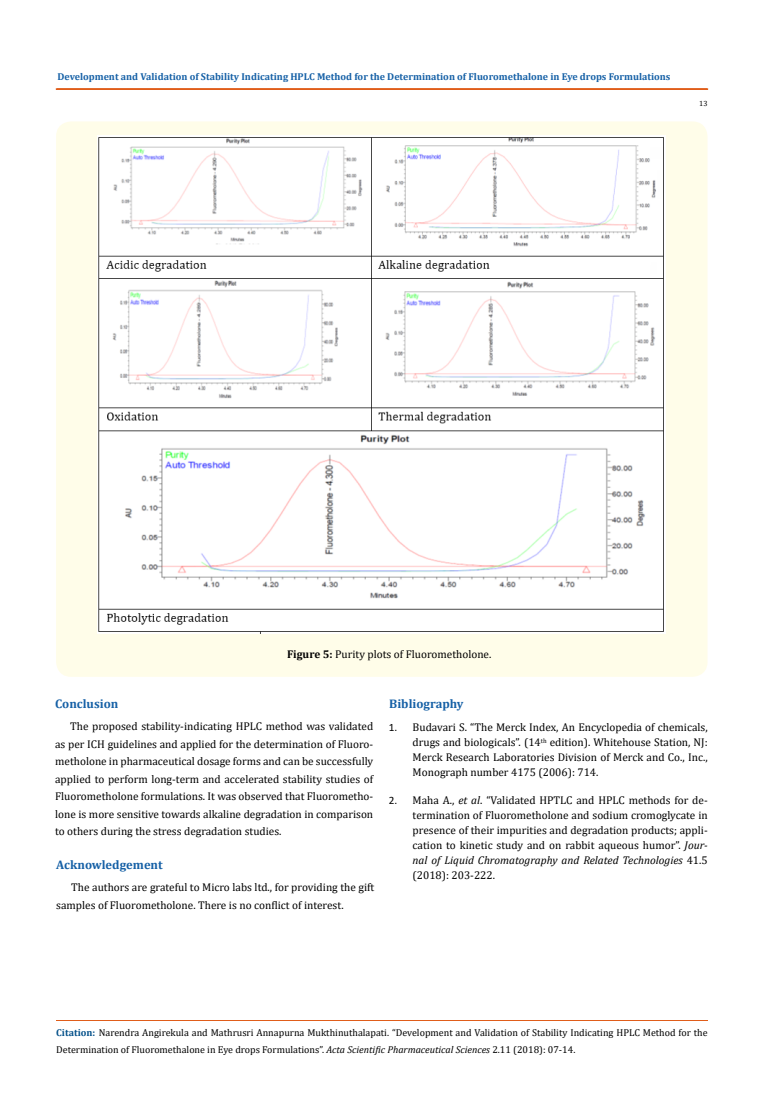
<style>
.page{position:relative;width:764px;height:1112px;background:#fff}
.page>*{position:absolute;margin:0;border:0;box-sizing:border-box;transform-origin:0 0}
.t1{font:700 12.5px "Cambria";color:#1560a6}
.t2{font:11.25px/15px "Cambria";color:#000;text-align:justify}
.t3{font:10px/17.5px "Cambria";color:#000}
.t4{font:700 10px "Cambria";color:#1560a6}
.t5{font:7.5px "Cambria";color:#000}
.s1{font-weight:700}
.s2{font-family:"Calibri"}
.s3{font-style:italic}
.s4{font-weight:700;color:#035089}
</style>
<div class="page">
<div style="left:56px;top:89px;width:652px;height:1px;border:1px solid #e05d1a"></div>
<div style="left:56px;top:121px;width:651px;height:555px;background:#fffde9;border-radius:15px"></div>
<img style="left:98px;top:136px;width:567px;height:497px">
<hr style="left:56px;top:1020px;width:652px;height:1px;background:#e05d1a">
<p class="t4" style="left:57px;top:70px;width:614px">Development and Validation of Stability Indicating HPLC Method for the Determination of Fluoromethalone in Eye drops Formulations</p>
<p class="t5" style="left:699px;top:99px;width:10px">13</p>
<p class="t2" style="left:287px;top:646px;width:206px"><span class="s1">Figure 5:</span> Purity plots of Fluorometholone.</p>
<p class="t1" style="left:55px;top:695px;width:65px">Conclusion</p>
<p class="t2" style="left:55px;top:717px;width:319px;line-height:17.5px;text-indent:15px">The proposed stability-indicating HPLC method was validated as per ICH guidelines and applied for the determination of Fluoro&shy;metholone in pharmaceutical dosage forms and can be successfully applied to perform long-term and accelerated stability studies of Fluorometholone formulations. It was observed that Fluorometho&shy;lone is more sensitive towards alkaline degradation in comparison to others during the stress degradation studies.</p>
<p class="t1" style="left:56px;top:856px;width:108px">Acknowledgement</p>
<p class="t2" style="left:56px;top:878px;width:320px;line-height:17.5px;text-indent:15px">The authors are grateful to Micro labs ltd., for providing the gift samples of Fluorometholone. There is no conflict of interest.</p>
<p class="t1" style="left:389px;top:695px;width:76px">Bibliography</p>
<p class="t2" style="left:412px;top:719px;width:297px;text-indent:-24px"><span class="s2">1.</span> Budavari S. “The Merck Index, An Encyclopedia of chemicals, drugs and biologicals”. (14<sup>th</sup> edition). Whitehouse Station, NJ:<br>Merck Research Laboratories Division of Merck and Co., Inc., Monograph number 4175 (2006): 714.</p>
<p class="t2" style="left:413px;top:792px;width:297px;text-indent:-24px"><span class="s2">2.</span> Maha A., <span class="s3">et al</span>. “Validated HPTLC and HPLC methods for de&shy;termination of Fluorometholone and sodium cromoglycate in presence of their impurities and degradation products; appli&shy;cation to kinetic study and on rabbit aqueous humor”. <span class="s3">Jour&shy;nal of Liquid Chromatography and Related Technologies</span> 41.5 (2018): 203-222.</p>
<p class="t3" style="left:56px;top:1023px;width:653px"><span class="s4">Citation:</span> Narendra Angirekula and Mathrusri Annapurna Mukthinuthalapati. “Development and Validation of Stability Indicating HPLC Method for the<br>Determination of Fluoromethalone in Eye drops Formulations”. <span class="s3">Acta Scientific Pharmaceutical Sciences</span> 2.11 (2018): 07-14.</p>
</div>
